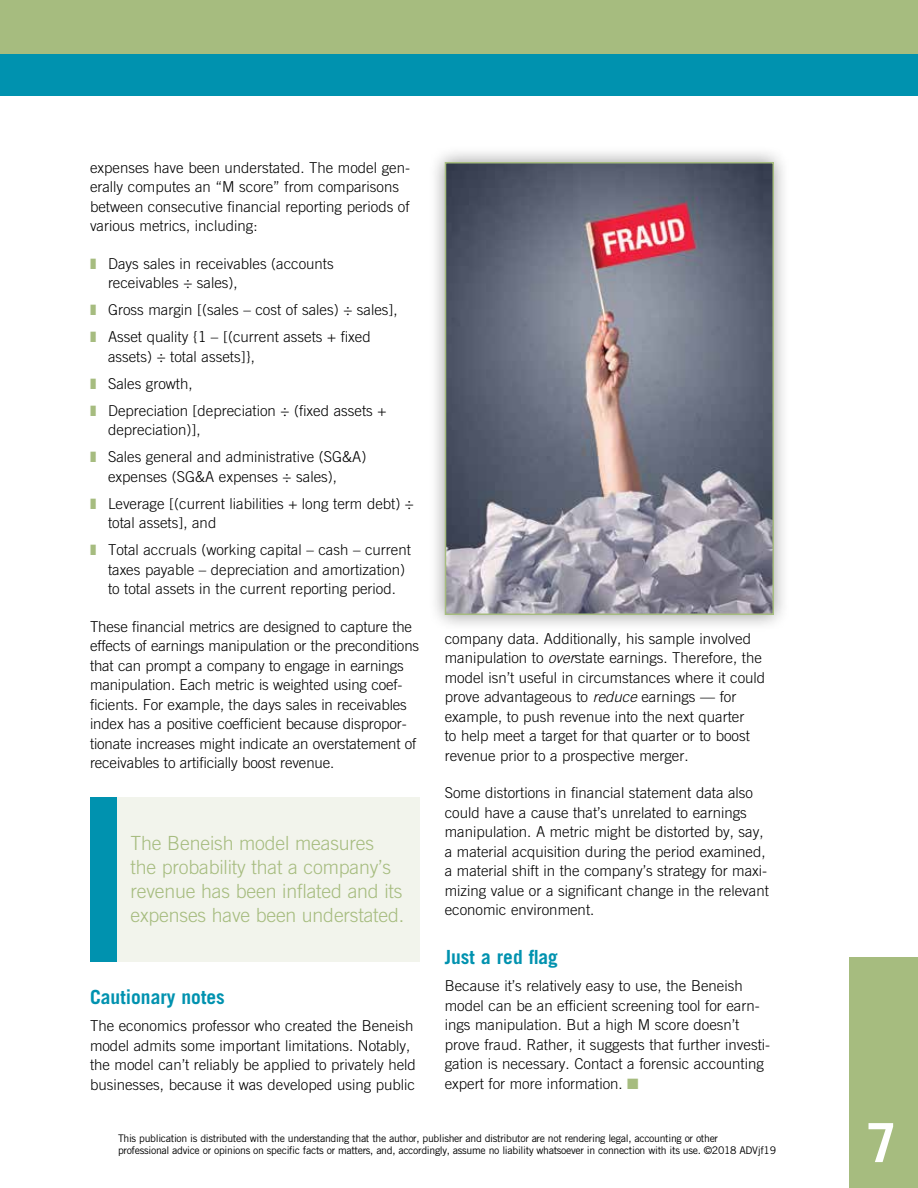
<style>
.page{position:relative;width:918px;height:1188px;background:#fff}
.page>*{position:absolute;margin:0;border:0;box-sizing:border-box;transform-origin:0 0}
.t1{font:700 54px "Trade Gothic LT Std";color:#fff}
.t2{font:300 19.5px/24px "Trade Gothic LT Std";letter-spacing:-.01em;color:#a6bc7f}
.t3{font:700 19.5px "Trade Gothic LT Std";color:#0092af}
.t4{font:300 15px/19.5px "Trade Gothic LT Std";color:#000}
.t5{font:10.5px/12.6px "Trade Gothic LT Std";letter-spacing:-.03em;color:#000}
.s1{font-style:italic}
.s2{color:#a6bc7f}
</style>
<div class="page">
<div style="left:0;top:0;width:918px;height:56px;background:#a6bc7f"></div>
<div style="left:0;top:54px;width:918px;height:41px;background:#0092af"></div>
<div style="left:849px;top:958px;width:69px;height:230px;background:#a6bc7f"></div>
<div style="left:428px;top:145px;width:362px;height:487px;background:#000;opacity:.4"></div>
<img style="left:448px;top:165px;width:323px;height:447px">
<div style="left:445px;top:162px;width:329px;height:453px;border:2px solid #a6bc7f"></div>
<div style="left:90px;top:797px;width:329px;height:165px;background:#f2f4ec"></div>
<div style="left:90px;top:797px;width:27px;height:165px;background:#0092af"></div>
<p class="t4" style="left:90px;top:158px;width:322px">expenses have been understated. The model gen&shy;erally computes an “M score” from comparisons between consecutive financial reporting periods of various metrics, including:</p>
<p class="t4" style="left:108px;top:254px;width:227px">Days sales in receivables (accounts receivables ÷ sales),</p>
<p class="t4" style="left:108px;top:296px;width:291px;line-height:27px">Gross margin [(sales – cost of sales) ÷ sales],<br>Asset quality {1 – [(current assets + fixed</p>
<p class="t4" style="left:108px;top:343px;width:280px;line-height:27px">assets) ÷ total assets]},<br>Sales growth,<br>Depreciation [depreciation ÷ (fixed assets +</p>
<p class="t4" style="left:108px;top:416px;width:260px;line-height:27px">depreciation)],<br>Sales general and administrative (SG&amp;A)</p>
<p class="t4" style="left:108px;top:463px;width:307px;line-height:27px">expenses (SG&amp;A expenses ÷ sales),<br>Leverage [(current liabilities + long term debt) ÷</p>
<p class="t4" style="left:108px;top:509px;width:304px;line-height:27px">total assets], and<br>Total accruals (working capital – cash – current</p>
<p class="t4" style="left:108px;top:560px;width:299px">taxes payable – depreciation and amortization) to total assets in the current reporting period.</p>
<p class="t4" style="left:90px;top:617px;width:331px">These financial metrics are designed to capture the effects of earnings manipulation or the preconditions that can prompt a company to engage in earnings manipulation. Each metric is weighted using coef&shy;ficients. For example, the days sales in receivables index has a positive coefficient because dispropor&shy;tionate increases might indicate an overstatement of receivables to artificially boost revenue.</p>
<h2 class="t2" style="left:130px;top:831px;width:275px">The Beneish model measures the probability that a company’s revenue has been inflated and its expenses have been understated.</h2>
<h2 class="t3" style="left:90px;top:985px;width:136px">Cautionary notes</h2>
<p class="t4" style="left:90px;top:1016px;width:327px">The economics professor who created the Beneish model admits some important limitations. Notably, the model can’t reliably be applied to privately held businesses, because it was developed using public</p>
<p class="t4" style="left:445px;top:629px;width:322px">company data. Additionally, his sample involved manipulation to <span class="s1">over</span>state earnings. Therefore, the model isn’t useful in circumstances where it could prove advantageous to <span class="s1">reduce</span> earnings — for example, to push revenue into the next quarter<br>to help meet a target for that quarter or to boost revenue prior to a prospective merger.</p>
<p class="t4" style="left:445px;top:783px;width:326px">Some distortions in financial statement data also could have a cause that’s unrelated to earnings manipulation. A metric might be distorted by, say, a material acquisition during the period examined, a material shift in the company’s strategy for maxi&shy;mizing value or a significant change in the relevant economic environment.</p>
<h2 class="t3" style="left:445px;top:945px;width:115px">Just a red flag</h2>
<p class="t4" style="left:445px;top:976px;width:327px">Because it’s relatively easy to use, the Beneish model can be an efficient screening tool for earn&shy;ings manipulation. But a high M score doesn’t prove fraud. Rather, it suggests that further investi&shy;gation is necessary. Contact a forensic accounting expert for more information. <span class="s2">■</span></p>
<p class="t5" style="left:118px;top:1131px;width:660px">This publication is distributed with the understanding that the author, publisher and distributor are not rendering legal, accounting or other<br>professional advice or opinions on specific facts or matters, and, accordingly, assume no liability whatsoever in connection with its use. ©2018 ADVjf19</p>
<h1 class="t1" style="left:867px;top:1110px;width:32px">7</h1>
</div>
